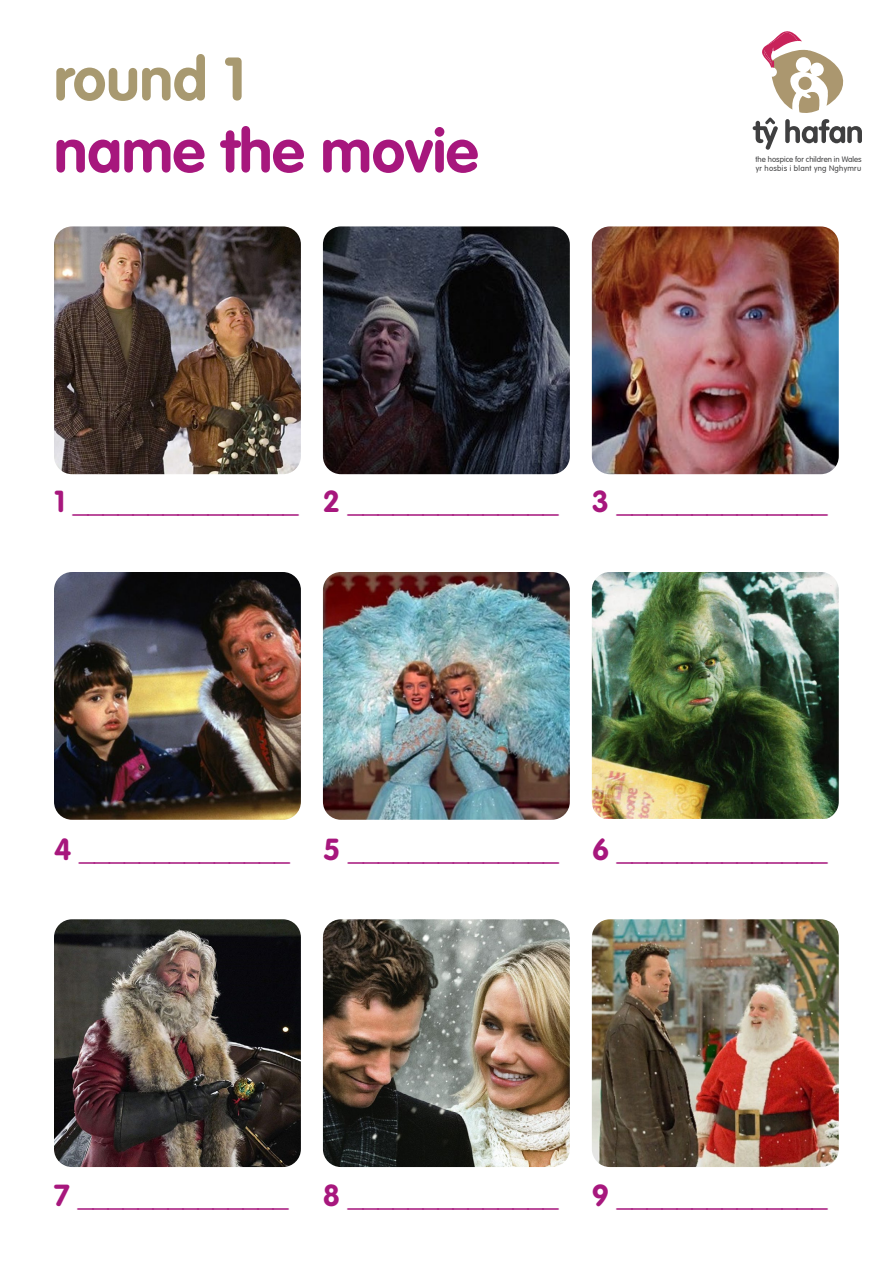
<style>
.page{position:relative;width:893px;height:1263px;background:#fff}
.page>*{position:absolute;margin:0;border:0;box-sizing:border-box;transform-origin:0 0}
.t1{font:700 60px "VAG Rounded Std";color:#a7177d}
.t2{font:700 60px "VAG Rounded Std";color:#a89970}
.t3{font:700 30px "VAG Rounded Std";color:#a7177d}
.t4{font:300 7.8px/9.4px "VAG Rounded";color:#3f3f40}
</style>
<div class="page">
<svg style="left:753px;top:31px;width:109px;height:119px"></svg>
<img style="left:54px;top:226px;width:247px;height:248px">
<img style="left:323px;top:226px;width:247px;height:248px">
<img style="left:592px;top:226px;width:247px;height:248px">
<img style="left:54px;top:572px;width:247px;height:248px">
<img style="left:323px;top:572px;width:247px;height:248px">
<img style="left:592px;top:572px;width:247px;height:247px">
<img style="left:54px;top:919px;width:247px;height:248px">
<img style="left:323px;top:919px;width:247px;height:248px">
<img style="left:592px;top:919px;width:247px;height:248px">
<h1 class="t2" style="left:54px;top:44px;width:193px">round 1</h1>
<h1 class="t1" style="left:54px;top:116px;width:426px">name the movie</h1>
<p class="t4" style="left:755px;top:155px;width:108px">the hospice for children in Wales yr hosbis i blant yng Nghymru</p>
<p class="t3" style="left:54px;top:484px;width:775px">1 _______________ 2 ______________ 3 ______________</p>
<p class="t3" style="left:54px;top:832px;width:775px">4 ______________ 5 ______________ 6 ______________</p>
<p class="t3" style="left:54px;top:1178px;width:775px">7 ______________ 8 ______________ 9 ______________</p>
</div>
